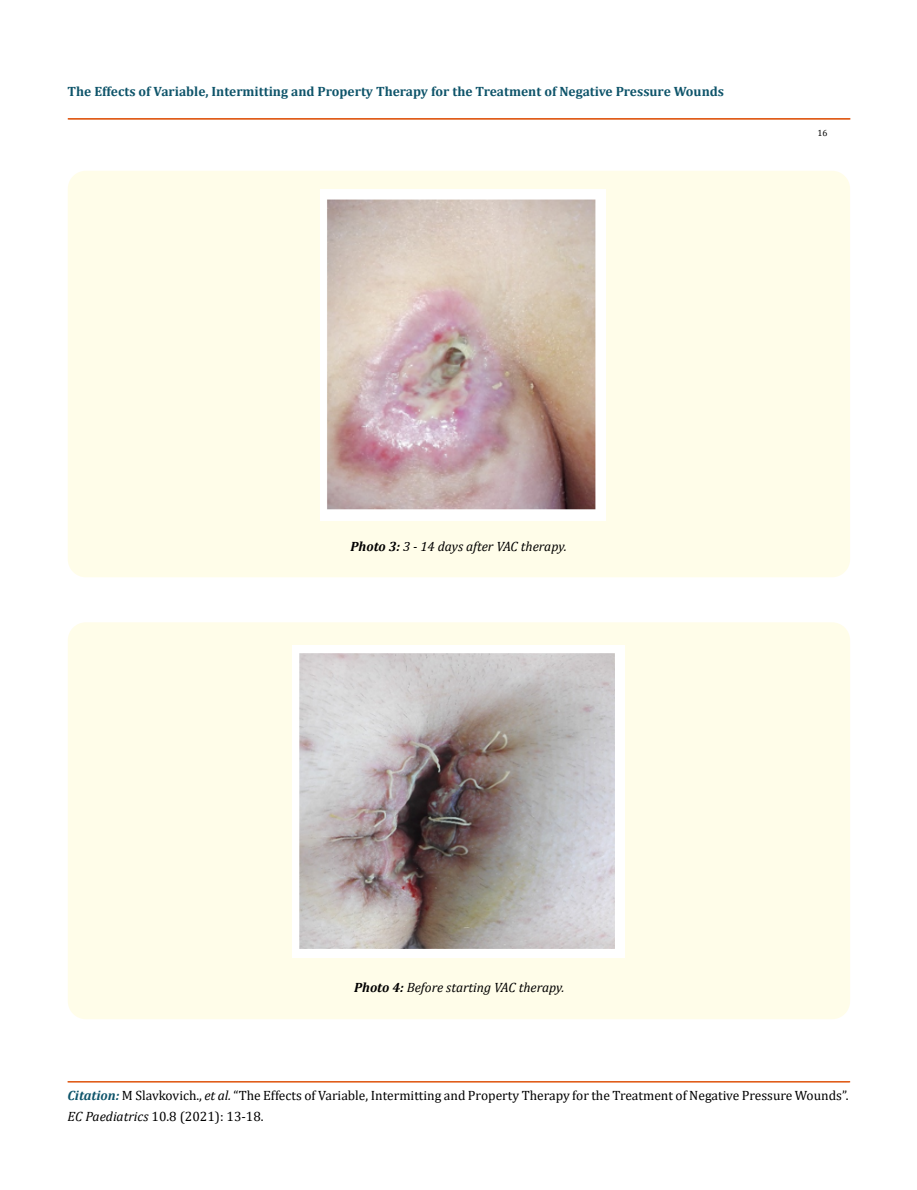
<style>
.page{position:relative;width:917px;height:1190px;background:#fff}
.page>*{position:absolute;margin:0;border:0;box-sizing:border-box;transform-origin:0 0}
.t1{font:13.5px/21px "Cambria";color:#000}
.t2{font:700 13.5px "Cambria";color:#0e546a}
.t3{font:italic 13.5px "Cambria";color:#000}
.t4{font:9px "Cambria";color:#000}
.s1{font-weight:700}
.s2{font-weight:700;font-style:italic;color:#0e546a}
.s3{font-style:italic}
</style>
<div class="page">
<hr style="left:68px;top:119px;width:781px;height:1px;background:#e05d1a">
<div style="left:68px;top:118px;width:782px;height:1px;border:1px solid #e05d1a"></div>
<div style="left:68px;top:1081px;width:781px;height:1px;border:1px solid #e05d1a"></div>
<div style="left:68px;top:171px;width:782px;height:406px;background:#fffde9;border-radius:18px"></div>
<div style="left:68px;top:622px;width:782px;height:397px;background:#fffde9;border-radius:18px"></div>
<img style="left:320px;top:189px;width:285px;height:332px">
<img style="left:293px;top:645px;width:331px;height:312px">
<p class="t2" style="left:68px;top:82px;width:658px">The Effects of Variable, Intermitting and Property Therapy for the Treatment of Negative Pressure Wounds</p>
<p class="t4" style="left:817px;top:128px;width:11px">16</p>
<p class="t3" style="left:350px;top:536px;width:218px"><span class="s1">Photo 3:</span> 3 - 14 days after VAC therapy.</p>
<p class="t3" style="left:354px;top:977px;width:212px"><span class="s1">Photo 4:</span> Before starting VAC therapy.</p>
<p class="t1" style="left:68px;top:1085px;width:782px"><span class="s2">Citation:</span> M Slavkovich., <span class="s3">et al.</span> “The Effects of Variable, Intermitting and Property Therapy for the Treatment of Negative Pressure Wounds”.<br><span class="s3">EC Paediatrics</span> 10.8 (2021): 13-18.</p>
</div>
